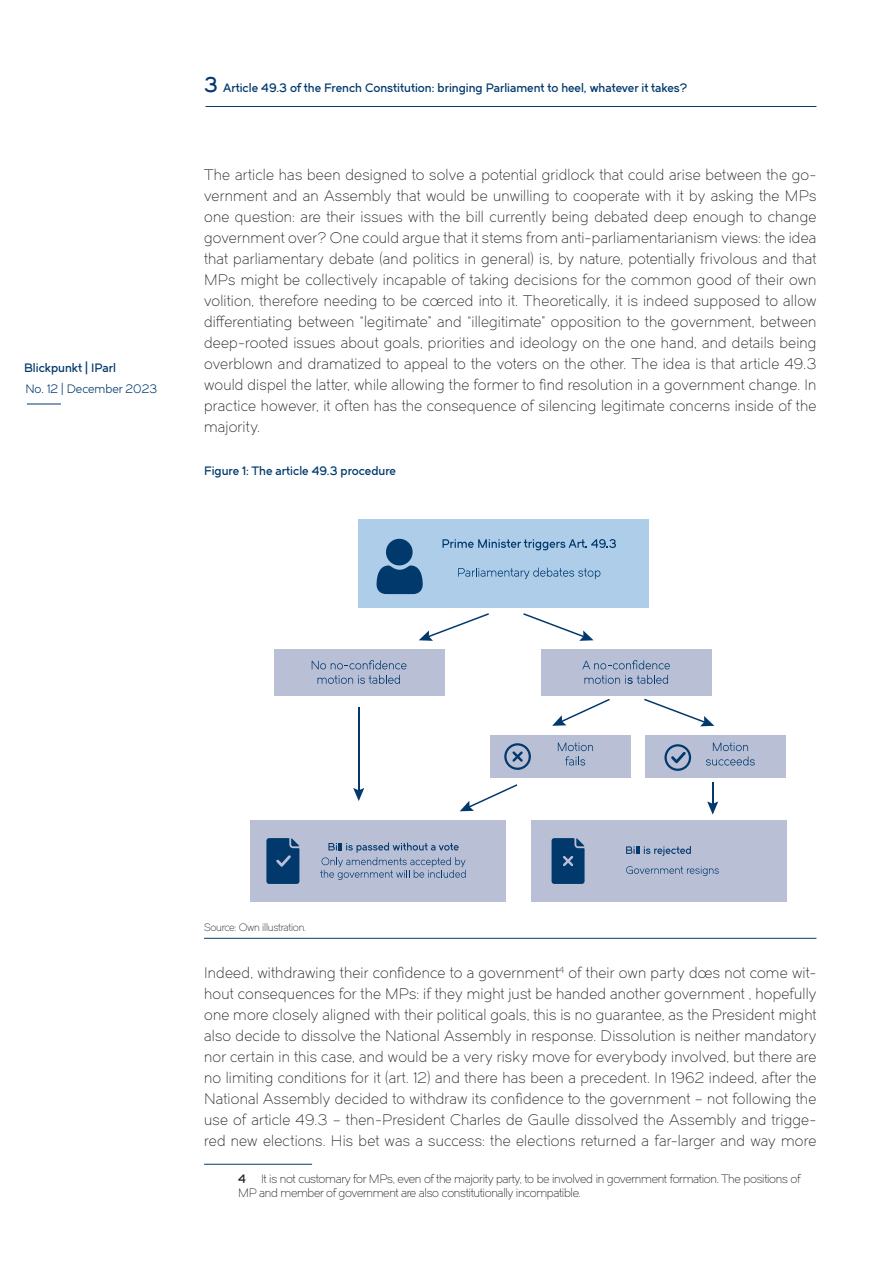
<style>
.page{position:relative;width:893px;height:1263px;background:#fff}
.page>*{position:absolute;margin:0;border:0;box-sizing:border-box;transform-origin:0 0}
.t1{font:15px/21px "Dual 300";letter-spacing:.015em;color:#231f20;text-align:justify}
.t2{font:12px/14.4px "Dual 300";letter-spacing:-.025em;color:#231f20}
.t3{font:12px "Dual 600";color:#01396d}
.t4{font:12px "Dual 400";color:#01396d}
.t5{font:12px "Dual 600";color:#231f20}
.t6{font:10.5px "Dual 300";letter-spacing:-.025em;color:#231f20}
.s1{font-size:21px}
</style>
<div class="page">
<hr style="left:206px;top:106px;width:610px;height:1px;background:#01396d">
<hr style="left:27px;top:404px;width:34px;height:1px;background:#01396d">
<hr style="left:204px;top:1164px;width:108px;height:1px;background:#01396d">
<div style="left:542px;top:649px;width:170px;height:46px;background:#b9c0d6"></div>
<hr style="left:204px;top:938px;width:612px;height:1px;background:#01396d">
<div style="left:646px;top:735px;width:140px;height:43px;background:#b9c0d6"></div>
<svg style="left:706px;top:742px;width:49px;height:23px"></svg>
<svg style="left:664px;top:744px;width:27px;height:27px"></svg>
<svg style="left:644px;top:699px;width:70px;height:27px"></svg>
<svg style="left:707px;top:782px;width:11px;height:33px"></svg>
<div style="left:359px;top:520px;width:290px;height:88px;background:#adcde9"></div>
<svg style="left:442px;top:539px;width:174px;height:11px"></svg>
<svg style="left:458px;top:568px;width:142px;height:11px"></svg>
<svg style="left:377px;top:539px;width:46px;height:55px"></svg>
<div style="left:274px;top:649px;width:171px;height:46px;background:#b9c0d6"></div>
<div style="left:251px;top:820px;width:255px;height:82px;background:#b9c0d6"></div>
<svg style="left:312px;top:660px;width:95px;height:9px"></svg>
<svg style="left:317px;top:675px;width:83px;height:9px"></svg>
<svg style="left:320px;top:842px;width:146px;height:38px"></svg>
<div style="left:491px;top:735px;width:140px;height:43px;background:#b9c0d6"></div>
<svg style="left:558px;top:742px;width:35px;height:23px"></svg>
<svg style="left:504px;top:743px;width:27px;height:27px"></svg>
<div style="left:531px;top:820px;width:255px;height:82px;background:#b9c0d6"></div>
<svg style="left:626px;top:866px;width:93px;height:10px"></svg>
<svg style="left:626px;top:846px;width:65px;height:10px"></svg>
<svg style="left:552px;top:838px;width:33px;height:46px;background:#124677"></svg>
<svg style="left:419px;top:613px;width:70px;height:28px"></svg>
<svg style="left:523px;top:613px;width:71px;height:28px"></svg>
<svg style="left:552px;top:699px;width:58px;height:27px"></svg>
<svg style="left:460px;top:784px;width:57px;height:27px"></svg>
<hr style="left:358px;top:707px;width:1px;height:85px;background:#01396d">
<svg style="left:353px;top:788px;width:11px;height:13px"></svg>
<svg style="left:266px;top:838px;width:33px;height:46px;background:#124576"></svg>
<svg style="left:582px;top:660px;width:88px;height:9px"></svg>
<svg style="left:584px;top:675px;width:84px;height:9px"></svg>
<p class="t3" style="left:24px;top:360px;width:93px">Blickpunkt | IParl</p>
<p class="t4" style="left:26px;top:382px;width:133px">No. 12 | December 2023</p>
<p class="t3" style="left:204px;top:80px;width:485px"><span class="s1">3</span> Article 49.3 of the French Constitution: bringing Parliament to heel, whatever it takes?</p>
<p class="t1" style="left:204px;top:164px;width:614px">The article has been designed to solve a potential gridlock that could arise between the go&shy;vernment and an Assembly that would be unwilling to cooperate with it by asking the MPs one question: are their issues with the bill currently being debated deep enough to change government over? One could argue that it stems from anti-parliamentarianism views: the idea that parliamentary debate (and politics in general) is, by nature, potentially frivolous and that MPs might be collectively incapable of taking decisions for the common good of their own volition, therefore needing to be coerced into it. Theoretically, it is indeed supposed to allow differentiating between “legitimate” and “illegitimate” opposition to the government, between deep-rooted issues about goals, priorities and ideology on the one hand, and details being overblown and dramatized to appeal to the voters on the other. The idea is that article 49.3 would dispel the latter, while allowing the former to find resolution in a government change. In practice however, it often has the consequence of silencing legitimate concerns inside of the majority.</p>
<p class="t3" style="left:204px;top:463px;width:193px">Figure 1: The article 49.3 procedure</p>
<p class="t6" style="left:204px;top:921px;width:104px">Source: Own illustration.</p>
<p class="t1" style="left:204px;top:962px;width:614px">Indeed, withdrawing their confidence to a government<sup>4</sup> of their own party does not come wit&shy;hout consequences for the MPs: if they might just be handed another government , hopefully one more closely aligned with their political goals, this is no guarantee, as the President might also decide to dissolve the National Assembly in response. Dissolution is neither mandatory nor certain in this case, and would be a very risky move for everybody involved, but there are no limiting conditions for it (art. 12) and there has been a precedent. In 1962 indeed, after the National Assembly decided to withdraw its confidence to the government – not following the use of article 49.3 – then-President Charles de Gaulle dissolved the Assembly and trigge&shy;red new elections. His bet was a success: the elections returned a far-larger and way more</p>
<p class="t5" style="left:238px;top:1170px;width:9px">4</p>
<p class="t2" style="left:238px;top:1171px;width:564px;text-indent:23px">It is not customary for MPs, even of the majority party, to be involved in government formation. The positions of<br>MP and member of government are also constitutionally incompatible.</p>
</div>
